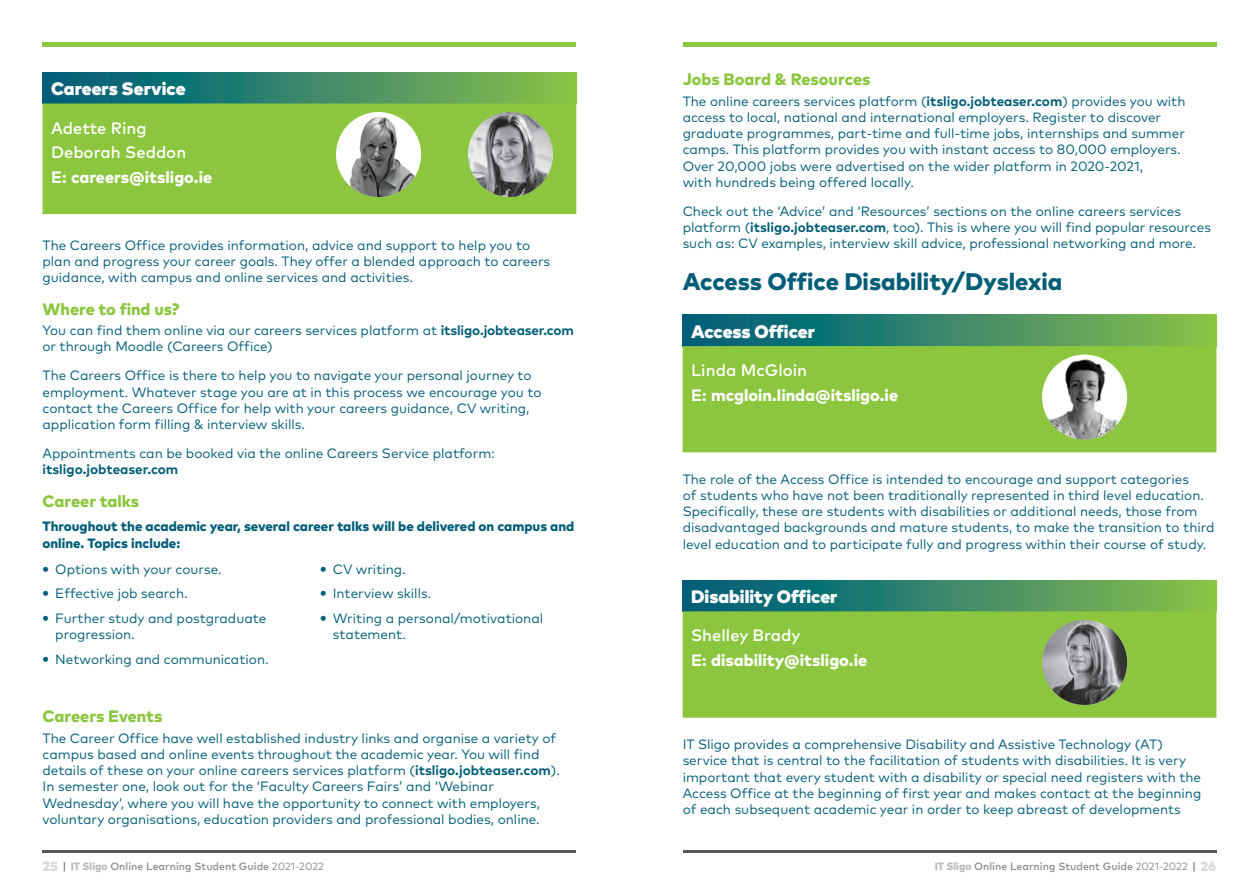
<style>
.page{position:relative;width:1259px;height:893px;background:#fff}
.page>*{position:absolute;margin:0;border:0;box-sizing:border-box;transform-origin:0 0}
.t1{font:800 24px "Mark Pro";color:#005d78}
.t2{font:900 18px "Mark Pro";color:#fff}
.t3{font:800 16.5px/24.9px "Mark Pro";color:#fff}
.t4{font:800 16.5px "Mark Pro";color:#8bc63e}
.t5{font:500 16.5px/24.9px "Mark Pro";color:#fff}
.t6{font:13.5px/16.2px "Mark Pro";color:#005d78}
.t7{font:800 13.5px/16.2px "Mark Pro";color:#005d78}
.t8{font:700 13.5px "Mark Pro";color:#005d78}
.t9{font:500 10.5px "Mark Pro";color:#898b8e}
.s1{font-weight:700}
.s2{font-weight:800}
.s3{font-weight:900}
.s4{font-weight:500}
.s5{font-weight:900;font-size:13.5px;color:#dad9d6}
.s6{font-weight:400;font-size:11.4px;color:#54565a}
.s7{font-weight:800;color:#bababa}
.s8{font-weight:400}
</style>
<div class="page">
<hr style="left:43px;top:43px;width:533px;height:4px;background:#8bc63e">
<hr style="left:682px;top:43px;width:534px;height:4px;background:#8bc63e">
<hr style="left:43px;top:850px;width:533px;height:3px;background:#54565a">
<hr style="left:682px;top:850px;width:534px;height:3px;background:#54565a">
<svg style="left:43px;top:72px;width:533px;height:32px;background:#3e8c65"></svg>
<div style="left:43px;top:104px;width:533px;height:110px;background:#8bc63e"></div>
<img style="left:336px;top:112px;width:85px;height:85px">
<img style="left:468px;top:112px;width:85px;height:85px">
<svg style="left:682px;top:315px;width:534px;height:31px;background:#3c8b66"></svg>
<div style="left:682px;top:346px;width:534px;height:106px;background:#8bc63e"></div>
<img style="left:1042px;top:355px;width:85px;height:85px">
<svg style="left:682px;top:580px;width:534px;height:31px;background:#3c8b66"></svg>
<div style="left:682px;top:611px;width:534px;height:107px;background:#8bc63e"></div>
<img style="left:1042px;top:620px;width:85px;height:85px">
<h2 class="t2" style="left:51px;top:75px;width:136px">Careers Service</h2>
<p class="t5" style="left:51px;top:114px;width:163px">Adette Ring<br>Deborah Seddon<br><span class="s1">E:</span> <span class="s2">careers@itsligo.ie</span></p>
<p class="t6" style="left:43px;top:236px;width:509px">The Careers Office provides information, advice and support to help you to plan and progress your career goals. They offer a blended approach to careers guidance, with campus and online services and activities.</p>
<p class="t4" style="left:43px;top:296px;width:138px">Where to find us?</p>
<p class="t6" style="left:43px;top:321px;width:533px">You can find them online via our careers services platform at <span class="s1">itsligo.jobteaser.com </span>or through Moodle (Careers Office)</p>
<p class="t6" style="left:43px;top:366px;width:500px">The Careers Office is there to help you to navigate your personal journey to employment. Whatever stage you are at in this process we encourage you to contact the Careers Office for help with your careers guidance, CV writing, application form filling &amp; interview skills.</p>
<p class="t6" style="left:43px;top:444px;width:454px">Appointments can be booked via the online Careers Service platform:</p>
<p class="t8" style="left:43px;top:459px;width:137px">itsligo.jobteaser.com</p>
<p class="t4" style="left:43px;top:488px;width:98px">Career talks</p>
<p class="t7" style="left:43px;top:517px;width:533px">Throughout the academic year, several career talks will be delivered on campus and online. Topics include:</p>
<p class="t6" style="left:43px;top:560px;width:181px"><span class="s3">•</span> Options with your course.</p>
<p class="t6" style="left:43px;top:584px;width:147px"><span class="s3">•</span> Effective job search.</p>
<p class="t6" style="left:55px;top:609px;width:213px;text-indent:-13px"><span class="s3">•</span> Further study and postgraduate progression.</p>
<p class="t6" style="left:43px;top:650px;width:228px"><span class="s3">•</span> Networking and communication.</p>
<p class="t6" style="left:320px;top:560px;width:87px"><span class="s3">•</span> CV writing.</p>
<p class="t6" style="left:320px;top:584px;width:113px"><span class="s3">•</span> Interview skills.</p>
<p class="t6" style="left:333px;top:609px;width:212px;text-indent:-13px"><span class="s3">•</span> Writing a personal/motivational statement.</p>
<p class="t4" style="left:43px;top:704px;width:122px">Careers Events</p>
<p class="t6" style="left:43px;top:729px;width:519px">The Career Office have well established industry links and organise a variety of campus based and online events throughout the academic year. You will find details of these on your online careers services platform (<span class="s1">itsligo.jobteaser.com</span>).<br>In semester one, look out for the ‘Faculty Careers Fairs’ and ‘Webinar Wednesday’, where you will have the opportunity to connect with employers, voluntary organisations, education providers and professional bodies, online.</p>
<p class="t4" style="left:682px;top:67px;width:189px">Jobs Board &amp; Resources</p>
<p class="t6" style="left:682px;top:92px;width:504px">The online careers services platform (<span class="s1">itsligo.jobteaser.com</span>) provides you with access to local, national and international employers. Register to discover graduate programmes, part-time and full-time jobs, internships and summer camps. This platform provides you with instant access to 80,000 employers.<br>Over 20,000 jobs were advertised on the wider platform in 2020-2021,<br>with hundreds being offered locally.</p>
<p class="t6" style="left:682px;top:202px;width:530px">Check out the ‘Advice’ and ‘Resources’ sections on the online careers services platform (<span class="s1">itsligo.jobteaser.com</span>, too). This is where you will find popular resources such as: CV examples, interview skill advice, professional networking and more.</p>
<h1 class="t1" style="left:682px;top:263px;width:381px">Access Office Disability/Dyslexia</h1>
<h2 class="t2" style="left:691px;top:317px;width:125px">Access Officer</h2>
<p class="t3" style="left:691px;top:356px;width:208px"><span class="s4">Linda McGloin<br></span><span class="s1">E:</span> mcgloin.linda@itsligo.ie</p>
<p class="t6" style="left:682px;top:470px;width:533px">The role of the Access Office is intended to encourage and support categories<br>of students who have not been traditionally represented in third level education.<br>Specifically, these are students with disabilities or additional needs, those from disadvantaged backgrounds and mature students, to make the transition to third level education and to participate fully and progress within their course of study.</p>
<h2 class="t2" style="left:691px;top:583px;width:148px">Disability Officer</h2>
<p class="t3" style="left:691px;top:622px;width:178px"><span class="s4">Shelley Brady<br></span><span class="s1">E:</span> disability@itsligo.ie</p>
<p class="t6" style="left:682px;top:735px;width:520px">IT Sligo provides a comprehensive Disability and Assistive Technology (AT) service that is central to the facilitation of students with disabilities. It is very important that every student with a disability or special need registers with the Access Office at the beginning of first year and makes contact at the beginning of each subsequent academic year in order to keep abreast of developments</p>
<p class="t9" style="left:43px;top:859px;width:283px"><span class="s5">25</span> <span class="s6">|</span> <span class="s7">IT Sligo</span> Online Learning Student Guide <span class="s8">2021-2022</span></p>
<p class="t9" style="left:934px;top:859px;width:283px"><span class="s7">IT Sligo</span> Online Learning Student Guide <span class="s8">2021-2022</span> <span class="s6">|</span> <span class="s5">26</span></p>
</div>
